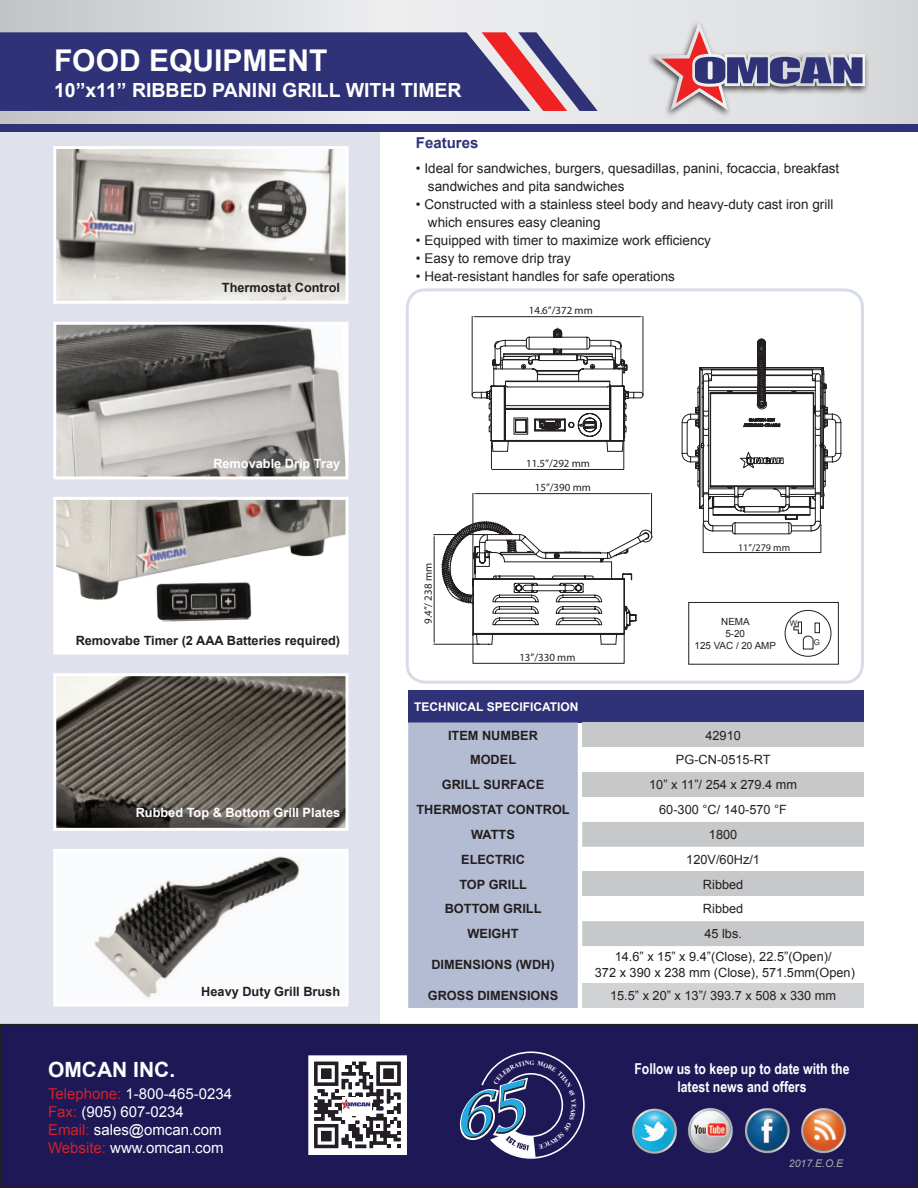
<style>
.page{position:relative;width:918px;height:1188px;background:#fff}
.page>*{position:absolute;margin:0;border:0;box-sizing:border-box;transform-origin:0 0}
.t1{font:700 30px "Arial";color:#fff}
.t2{font:700 21px "Arial";color:#fff}
.t3{font:700 19.5px "Arial";color:#fff}
.t4{font:15px/18px "Arial";color:#fff}
.t5{font:700 15px/18px "Arial Narrow";color:#fff;text-align:center}
.t6{font:700 15px "Arial";color:#2f3276}
.t7{font:13.5px/18px "Arial";color:#231f20}
.t8{font:12.75px/15.8px "Arial";color:#231f20;text-align:center}
.t9{font:700 12.75px "Arial";color:#231f20}
.t10{font:700 12.75px "Arial";color:#fff}
.t11{font:700 12px "Arial";color:#fff}
.t12{font:10.95px "Myriad Pro";color:#231f20}
.t13{font:italic 10.5px "Arial";color:#a8a9ad}
.t14{font:10.2px "Myriad Pro";color:#231f20}
.t15{font:9.9px/11.9px "Arial";color:#231f20;text-align:center}
.t16{font:7.95px "Arial";color:#231f20}
.t17{font:700 6.45px "Times New Roman";color:#fff;scale:.95 1}
.s1{color:#d1232a}
</style>
<div class="page">
<div style="left:0;top:128px;width:379px;height:910px;background:#dfe1ec"></div>
<div style="left:1px;top:1025px;width:916px;height:162px;background:#1f1857"></div>
<div style="left:0;top:1024px;width:918px;height:164px;border:2px solid #231f20"></div>
<img style="left:632px;top:1108px;width:214px;height:46px">
<svg style="left:308px;top:1055px;width:98px;height:100px;background:#a9a7aa"></svg>
<svg style="left:0;top:0;width:918px;height:124px;background:#dedfe1"></svg>
<svg style="left:0;top:32px;width:598px;height:79px;background:#49437e"></svg>
<div style="left:0;top:124px;width:918px;height:7px;background:#2f3276"></div>
<div style="left:646px;top:20px;width:224px;height:99px;background:#231f20;opacity:.8"></div>
<svg style="left:652px;top:22px;width:213px;height:88px;background:#b9afbd"></svg>
<div style="left:408px;top:690px;width:456px;height:33px;background:#2f3276"></div>
<div style="left:408px;top:723px;width:170px;height:285px;background:#b4bcd4"></div>
<div style="left:582px;top:723px;width:282px;height:24px;background:#c7c8ca"></div>
<div style="left:582px;top:772px;width:282px;height:25px;background:#c7c8ca"></div>
<svg style="left:582px;top:822px;width:282px;height:124px"></svg>
<div style="left:582px;top:872px;width:282px;height:24px;background:#c7c8ca"></div>
<div style="left:582px;top:983px;width:282px;height:25px;background:#d1d2d4"></div>
<img style="left:57px;top:150px;width:288px;height:150px">
<div style="left:53px;top:146px;width:296px;height:158px;border:3px solid #fff"></div>
<img style="left:57px;top:326px;width:288px;height:149px">
<div style="left:53px;top:322px;width:296px;height:157px;border:3px solid #fff"></div>
<img style="left:57px;top:677px;width:288px;height:150px">
<div style="left:53px;top:673px;width:296px;height:158px;border:3px solid #fff"></div>
<div style="left:55px;top:498px;width:292px;height:155px;background:#fff"></div>
<img style="left:57px;top:501px;width:288px;height:121px">
<div style="left:53px;top:497px;width:296px;height:158px;border:3px solid #fff"></div>
<img style="left:57px;top:853px;width:288px;height:150px">
<div style="left:53px;top:849px;width:296px;height:158px;border:3px solid #fff"></div>
<div style="left:406px;top:288px;width:458px;height:396px;border:3px solid #d7dce9;border-radius:18px"></div>
<svg style="left:785px;top:610px;width:46px;height:47px"></svg>
<div style="left:689px;top:602px;width:150px;height:62px;border:1px solid #231f20"></div>
<svg style="left:471px;top:316px;width:173px;height:153px"></svg>
<hr style="left:537px;top:374px;width:42px;height:1px;background:#231f20">
<hr style="left:492px;top:469px;width:132px;height:1px;background:#231f20">
<hr style="left:434px;top:537px;width:1px;height:105px;background:#231f20">
<hr style="left:434px;top:644px;width:46px;height:1px;background:#231f20">
<hr style="left:434px;top:534px;width:53px;height:1px;background:#231f20">
<svg style="left:441px;top:493px;width:212px;height:171px"></svg>
<svg style="left:681px;top:338px;width:161px;height:215px"></svg>
<svg style="left:459px;top:1051px;width:126px;height:108px"></svg>
<h1 class="t1" style="left:54px;top:40px;width:275px">FOOD EQUIPMENT</h1>
<h3 class="t3" style="left:54px;top:77px;width:409px">10”x11” RIBBED PANINI GRILL WITH TIMER</h3>
<p class="t9" style="left:222px;top:279px;width:120px">Thermostat Control</p>
<p class="t10" style="left:213px;top:455px;width:128px">Removable Drip Tray</p>
<p class="t9" style="left:76px;top:632px;width:266px">Removabe Timer (2 AAA Batteries required)</p>
<p class="t10" style="left:136px;top:804px;width:206px">Rubbed Top &amp; Bottom Grill Plates</p>
<p class="t9" style="left:201px;top:983px;width:140px">Heavy Duty Grill Brush</p>
<p class="t6" style="left:416px;top:133px;width:64px">Features</p>
<p class="t7" style="left:428px;top:159px;width:413px;text-indent:-12px">• Ideal for sandwiches, burgers, quesadillas, panini, focaccia, breakfast sandwiches and pita sandwiches</p>
<p class="t7" style="left:428px;top:195px;width:407px;text-indent:-12px">• Constructed with a stainless steel body and heavy-duty cast iron grill which ensures easy cleaning</p>
<p class="t7" style="left:416px;top:231px;width:297px">• Equipped with timer to maximize work efficiency</p>
<p class="t7" style="left:416px;top:249px;width:156px">• Easy to remove drip tray</p>
<p class="t7" style="left:416px;top:267px;width:261px">• Heat-resistant handles for safe operations</p>
<p class="t12" style="left:529px;top:304px;width:65px">14.6”/372 mm</p>
<p class="t12" style="left:421px;top:624px;width:62px;rotate:-90deg">9.4”/ 238 mm</p>
<p class="t12" style="left:526px;top:456px;width:65px">11.5”/292 mm</p>
<p class="t12" style="left:535px;top:481px;width:58px">15”/390 mm</p>
<p class="t12" style="left:519px;top:650px;width:58px">13”/330 mm</p>
<p class="t14" style="left:738px;top:541px;width:54px">11”/279 mm</p>
<p class="t15" style="left:695px;top:616px;width:83px">NEMA<br>5-20<br>125 VAC / 20 AMP</p>
<p class="t16" style="left:790px;top:618px;width:9px">W</p>
<p class="t16" style="left:814px;top:637px;width:8px">G</p>
<p class="t11" style="left:414px;top:698px;width:166px">TECHNICAL SPECIFICATION</p>
<p class="t9" style="left:448px;top:727px;width:91px">ITEM NUMBER</p>
<p class="t8" style="left:705px;top:727px;width:37px">42910</p>
<p class="t9" style="left:470px;top:751px;width:48px">MODEL</p>
<p class="t8" style="left:676px;top:752px;width:96px">PG-CN-0515-RT</p>
<p class="t9" style="left:442px;top:776px;width:104px">GRILL SURFACE</p>
<p class="t8" style="left:649px;top:777px;width:149px">10” x 11”/ 254 x 279.4 mm</p>
<p class="t9" style="left:417px;top:801px;width:155px">THERMOSTAT CONTROL</p>
<p class="t8" style="left:659px;top:802px;width:129px">60-300 °C/ 140-570 °F</p>
<p class="t9" style="left:471px;top:826px;width:45px">WATTS</p>
<p class="t8" style="left:709px;top:827px;width:30px">1800</p>
<p class="t9" style="left:461px;top:851px;width:65px">ELECTRIC</p>
<p class="t8" style="left:686px;top:852px;width:75px">120V/60Hz/1</p>
<p class="t9" style="left:459px;top:876px;width:69px">TOP GRILL</p>
<p class="t8" style="left:703px;top:876px;width:42px">Ribbed</p>
<p class="t9" style="left:445px;top:900px;width:98px">BOTTOM GRILL</p>
<p class="t8" style="left:703px;top:901px;width:42px">Ribbed</p>
<p class="t9" style="left:468px;top:925px;width:52px">WEIGHT</p>
<p class="t8" style="left:704px;top:926px;width:39px">45 lbs.</p>
<p class="t9" style="left:431px;top:956px;width:125px">DIMENSIONS (WDH)</p>
<p class="t8" style="left:595px;top:949px;width:262px">14.6” x 15” x 9.4”(Close), 22.5”(Open)/<br>372 x 390 x 238 mm (Close), 571.5mm(Open)</p>
<p class="t9" style="left:428px;top:987px;width:132px">GROSS DIMENSIONS</p>
<p class="t8" style="left:610px;top:988px;width:228px">15.5” x 20” x 13”/ 393.7 x 508 x 330 mm</p>
<h2 class="t2" style="left:48px;top:1042px;width:129px">OMCAN INC.</h2>
<p class="t4" style="left:48px;top:1085px;width:186px"><span class="s1">Telephone:</span> 1-800-465-0234<br><span class="s1">Fax:</span> (905) 607-0234<br><span class="s1">Email:</span> sales@omcan.com<br><span class="s1">Website:</span> www.omcan.com</p>
<p class="t17" style="left:530px;top:1058px;width:7px">G</p>
<h2 class="t2" style="left:48px;top:1056px;width:129px">OMCAN INC.</h2>
<p class="t5" style="left:634px;top:1059px;width:217px">Follow us to keep up to date with the latest news and offers</p>
<p class="t13" style="left:789px;top:1157px;width:56px">2017.E.O.E</p>
</div>
